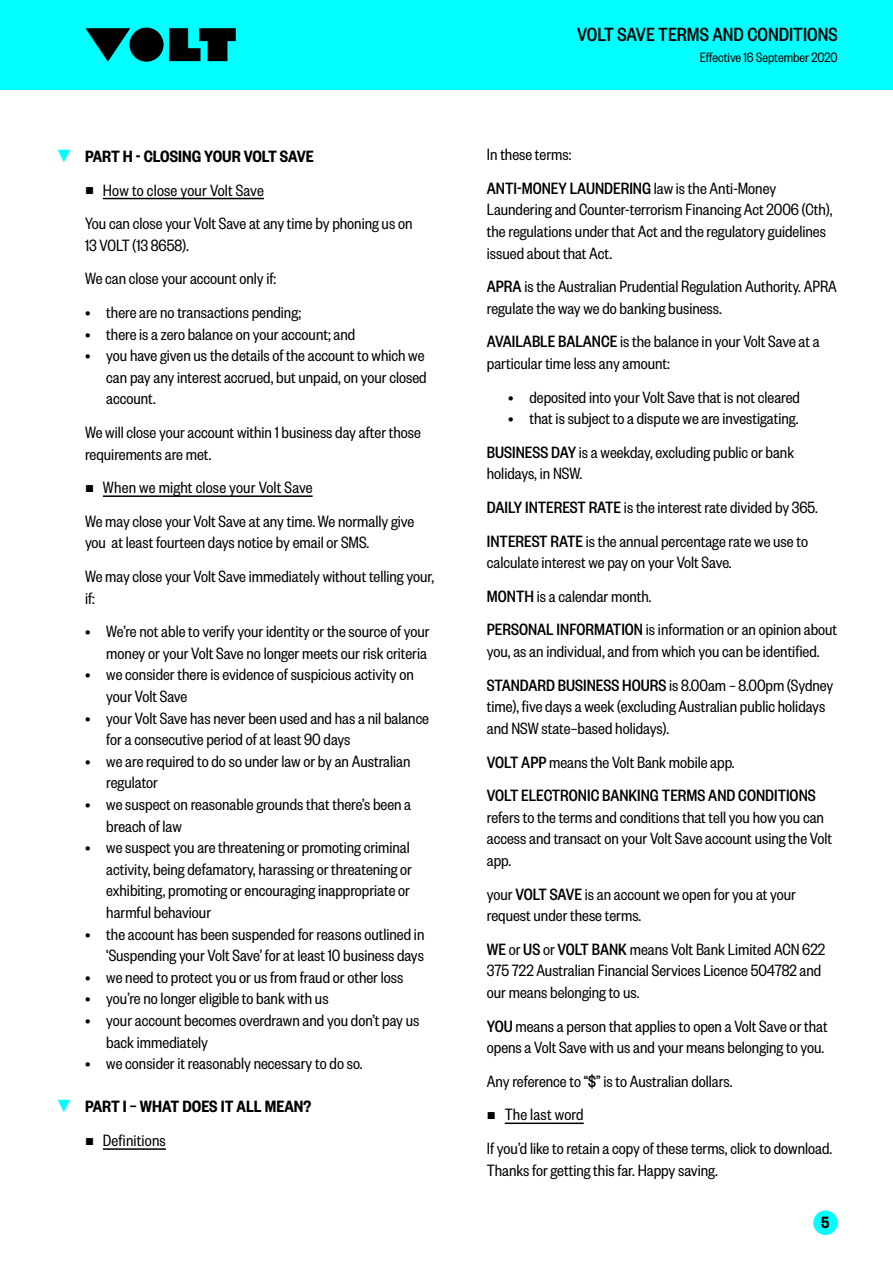
<style>
.page{position:relative;width:893px;height:1263px;background:#fff}
.page>*{position:absolute;margin:0;border:0;box-sizing:border-box;transform-origin:0 0}
.t1{font:500 21px "Founders Grotesk Cond";color:#000}
.t2{font:18px/21.6px "Founders Grotesk Cond";color:#000}
.t3{font:500 18px/33.6px "Founders Grotesk Cond";color:#000}
.t4{font:600 18px "Founders Grotesk Cond";color:#000}
.t5{font:15px "Founders Grotesk Cond";color:#000}
.s1{font-family:"Arial";font-weight:700;color:#01ffff}
.s2{font-family:"Arial";font-size:15px}
.s3{font-weight:500}
.s4{font-weight:400}
</style>
<div class="page">
<div style="left:0;top:0;width:893px;height:89px;background:#01ffff"></div>
<svg style="left:169px;top:28px;width:67px;height:33px"></svg>
<div style="left:129px;top:28px;width:35px;height:34px;background:#000;border-radius:50%"></div>
<svg style="left:85px;top:28px;width:45px;height:34px"></svg>
<div style="left:813px;top:1210px;width:25px;height:25px;background:#01ffff;border-radius:50%"></div>
<hr style="left:103px;top:198px;width:161px;height:1px;background:#000">
<hr style="left:103px;top:495px;width:210px;height:2px;background:#000">
<hr style="left:103px;top:1148px;width:63px;height:2px;background:#000">
<hr style="left:505px;top:1122px;width:79px;height:2px;background:#000">
<p class="t4" style="left:55px;top:145px;width:260px"><span class="s1">▼</span> PART H - CLOSING YOUR VOLT SAVE</p>
<p class="t2" style="left:85px;top:172px;width:329px;line-height:33.6px"><span class="s2">■</span> How to close your Volt Save<br>You can close your Volt Save at any time by phoning us on</p>
<p class="t2" style="left:85px;top:228px;width:193px;line-height:33.6px">13 VOLT (13 8658).<br>We can close your account only if:</p>
<p class="t2" style="left:85px;top:301px;width:218px">• there are no transactions pending;</p>
<p class="t2" style="left:85px;top:322px;width:272px">• there is a zero balance on your account; and</p>
<p class="t2" style="left:106px;top:344px;width:322px;text-align:justify;text-indent:-21px">• you have given us the details of the account to which we can pay any interest accrued, but unpaid, on your closed account.</p>
<p class="t2" style="left:85px;top:421px;width:337px">We will close your account within 1 business day after those requirements are met.</p>
<p class="t2" style="left:85px;top:470px;width:331px;line-height:33.6px"><span class="s2">■</span> When we might close your Volt Save<br>We may close your Volt Save at any time. We normally give</p>
<p class="t2" style="left:85px;top:525px;width:351px;line-height:33.6px">you at least fourteen days notice by email or SMS.<br>We may close your Volt Save immediately without telling your,</p>
<p class="t2" style="left:85px;top:586px;width:11px">if:</p>
<p class="t2" style="left:85px;top:620px;width:346px;text-align:right">• We’re not able to verify your identity or the source of your money or your Volt Save no longer meets our risk criteria</p>
<p class="t2" style="left:106px;top:663px;width:309px;text-indent:-21px">• we consider there is evidence of suspicious activity on your Volt Save</p>
<p class="t2" style="left:106px;top:706px;width:324px;text-indent:-21px">• your Volt Save has never been used and has a nil balance for a consecutive period of at least 90 days</p>
<p class="t2" style="left:106px;top:750px;width:306px;text-indent:-21px">• we are required to do so under law or by an Australian regulator</p>
<p class="t2" style="left:106px;top:793px;width:306px;text-indent:-21px">• we suspect on reasonable grounds that there’s been a breach of law</p>
<p class="t2" style="left:106px;top:836px;width:307px;text-indent:-21px">• we suspect you are threatening or promoting criminal activity, being defamatory, harassing or threatening or exhibiting, promoting or encouraging inappropriate or harmful behaviour</p>
<p class="t2" style="left:85px;top:922px;width:341px;text-align:right">• the account has been suspended for reasons outlined in ‘Suspending your Volt Save’ for at least 10 business days</p>
<p class="t2" style="left:85px;top:966px;width:320px">• we need to protect you or us from fraud or other loss</p>
<p class="t2" style="left:85px;top:987px;width:245px">• you’re no longer eligible to bank with us</p>
<p class="t2" style="left:106px;top:1009px;width:315px;text-indent:-21px">• your account becomes overdrawn and you don’t pay us back immediately</p>
<p class="t2" style="left:85px;top:1052px;width:279px">• we consider it reasonably necessary to do so.</p>
<p class="t4" style="left:55px;top:1096px;width:257px"><span class="s1">▼</span> PART I – WHAT DOES IT ALL MEAN?</p>
<p class="t2" style="left:85px;top:1129px;width:82px"><span class="s2">■</span> Definitions</p>
<p class="t1" style="left:577px;top:22px;width:262px">VOLT SAVE TERMS AND CONDITIONS</p>
<p class="t5" style="left:700px;top:48px;width:139px">Effective 16 September 2020</p>
<p class="t2" style="left:487px;top:137px;width:291px;line-height:33.6px">In these terms:<br><span class="s3">ANTI-MONEY LAUNDERING</span> law is the Anti-Money</p>
<p class="t2" style="left:487px;top:198px;width:347px">Laundering and Counter-terrorism Financing Act 2006 (Cth), the regulations under that Act and the regulatory guidelines issued about that Act.</p>
<p class="t2" style="left:487px;top:275px;width:352px"><span class="s3">APRA</span> is the Australian Prudential Regulation Authority. APRA regulate the way we do banking business.</p>
<p class="t2" style="left:487px;top:330px;width:334px"><span class="s3">AVAILABLE BALANCE</span> is the balance in your Volt Save at a particular time less any amount:</p>
<p class="t2" style="left:508px;top:385px;width:293px">• deposited into your Volt Save that is not cleared</p>
<p class="t2" style="left:487px;top:401px;width:313px;line-height:33.6px;text-align:right">• that is subject to a dispute we are investigating.<br><span class="s3">BUSINESS DAY</span> is a weekday, excluding public or bank</p>
<p class="t2" style="left:487px;top:456px;width:332px;line-height:33.6px">holidays, in NSW.<br><span class="s3">DAILY INTEREST RATE</span> is the interest rate divided by 365.<br><span class="s3">INTEREST RATE</span> is the annual percentage rate we use to</p>
<p class="t2" style="left:487px;top:545px;width:352px;line-height:33.6px">calculate interest we pay on your Volt Save.<br><span class="s3">MONTH</span> is a calendar month.<br><span class="s3">PERSONAL INFORMATION</span> is information or an opinion about</p>
<p class="t2" style="left:487px;top:634px;width:348px;line-height:33.6px">you, as an individual, and from which you can be identified.<br><span class="s3">STANDARD BUSINESS HOURS</span> is 8.00am – 8.00pm (Sydney</p>
<p class="t2" style="left:487px;top:695px;width:340px">time), five days a week (excluding Australian public holidays and NSW state–based holidays).</p>
<p class="t3" style="left:487px;top:744px;width:330px">VOLT APP <span class="s4">means the Volt Bank mobile app.<br></span>VOLT ELECTRONIC BANKING TERMS AND CONDITIONS</p>
<p class="t2" style="left:487px;top:806px;width:347px">refers to the terms and conditions that tell you how you can access and transact on your Volt Save account using the Volt app.</p>
<p class="t2" style="left:487px;top:882px;width:311px">your <span class="s3">VOLT SAVE</span> is an account we open for you at your request under these terms.</p>
<p class="t2" style="left:487px;top:938px;width:340px"><span class="s3">WE</span> or <span class="s3">US</span> or <span class="s3">VOLT BANK</span> means Volt Bank Limited ACN 622<br>375 722 Australian Financial Services Licence 504782 and our means belonging to us.</p>
<p class="t2" style="left:487px;top:1014px;width:342px"><span class="s3">YOU</span> means a person that applies to open a Volt Save or that opens a Volt Save with us and your means belonging to you.</p>
<p class="t2" style="left:487px;top:1070px;width:247px">Any reference to “<span class="s3">$</span>” is to Australian dollars.</p>
<p class="t2" style="left:487px;top:1097px;width:347px;line-height:33.6px"><span class="s2">■</span> The last word<br>If you’d like to retain a copy of these terms, click to download.</p>
<p class="t2" style="left:487px;top:1158px;width:233px">Thanks for getting this far. Happy saving.</p>
<p class="t4" style="left:821px;top:1212px;width:10px">5</p>
</div>
